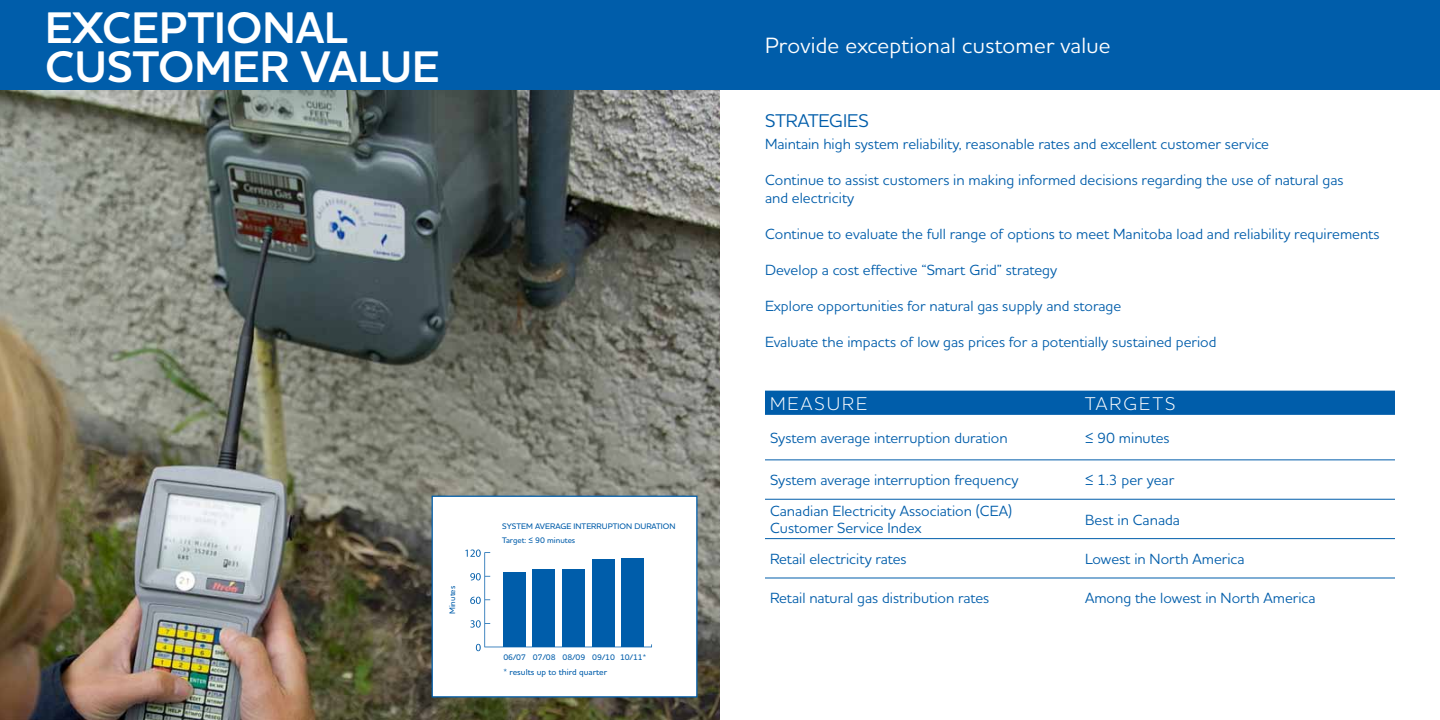
<style>
.page{position:relative;width:1440px;height:720px;background:#fff}
.page>*{position:absolute;margin:0;border:0;box-sizing:border-box;transform-origin:0 0}
.t1{font:700 45px/38.8px "MH Houschka Std";color:#fff}
.t2{font:22.5px "MH Houschka Std";letter-spacing:.01em;color:#fff}
.t3{font:300 18.75px "MH Houschka Std";letter-spacing:.11em;color:#fff}
.t4{font:18.75px "MH Houschka Std";color:#005daa}
.t5{font:15px/18px "MH Houschka Std";color:#005daa}
.t6{font:500 8.75px "MH Houschka Std";color:#005daa}
.t7{font:500 8.25px/13.8px "MH Houschka Std";color:#005daa}
</style>
<div class="page">
<img style="left:0;top:90px;width:720px;height:630px">
<div style="left:0;top:0;width:1440px;height:90px;background:#005daa"></div>
<div style="left:765px;top:391px;width:630px;height:24px;background:#005daa"></div>
<hr style="left:765px;top:460px;width:315px;height:1px;background:#005daa">
<hr style="left:1080px;top:460px;width:315px;height:1px;background:#005daa">
<hr style="left:765px;top:499px;width:315px;height:1px;background:#005daa">
<hr style="left:1080px;top:499px;width:315px;height:1px;background:#005daa">
<hr style="left:765px;top:538px;width:315px;height:1px;background:#005daa">
<hr style="left:1080px;top:538px;width:315px;height:1px;background:#005daa">
<hr style="left:765px;top:578px;width:315px;height:1px;background:#005daa">
<hr style="left:1080px;top:578px;width:315px;height:1px;background:#005daa">
<div style="left:432px;top:496px;width:266px;height:202px;background:#fff;border:1px solid #005daa"></div>
<svg style="left:465px;top:550px;width:187px;height:101px"></svg>
<div style="left:622px;top:558px;width:22px;height:89px;background:#005daa"></div>
<div style="left:592px;top:560px;width:22px;height:87px;background:#005daa"></div>
<div style="left:562px;top:570px;width:23px;height:77px;background:#005daa"></div>
<div style="left:533px;top:570px;width:22px;height:77px;background:#005daa"></div>
<div style="left:503px;top:573px;width:23px;height:74px;background:#005daa"></div>
<h1 class="t1" style="left:45px;top:8px;width:396px">EXCEPTIONAL<br>CUSTOMER VALUE</h1>
<p class="t7" style="left:445px;top:614px;width:30px;rotate:-90deg">Minutes</p>
<p class="t7" style="left:502px;top:520px;width:175px">SYSTEM AVERAGE INTERRUPTION DURATION<br>Target: ≤ 90 minutes</p>
<p class="t7" style="left:563px;top:650px;width:85px">08/09 09/10 10/11*</p>
<p class="t6" style="left:503px;top:666px;width:105px">* results up to third quarter</p>
<p class="t7" style="left:503px;top:650px;width:54px">06/07 07/08</p>
<h2 class="t2" style="left:765px;top:31px;width:347px">Provide exceptional customer value</h2>
<p class="t4" style="left:765px;top:108px;width:105px">STRATEGIES</p>
<p class="t5" style="left:765px;top:135px;width:506px">Maintain high system reliability, reasonable rates and excellent customer service</p>
<p class="t5" style="left:765px;top:171px;width:580px">Continue to assist customers in making informed decisions regarding the use of natural gas and electricity</p>
<p class="t5" style="left:765px;top:225px;width:616px">Continue to evaluate the full range of options to meet Manitoba load and reliability requirements</p>
<p class="t5" style="left:765px;top:261px;width:294px">Develop a cost effective “Smart Grid” strategy</p>
<p class="t5" style="left:765px;top:297px;width:358px">Explore opportunities for natural gas supply and storage</p>
<p class="t5" style="left:765px;top:333px;width:453px">Evaluate the impacts of low gas prices for a potentially sustained period</p>
<p class="t3" style="left:770px;top:392px;width:99px">MEASURE</p>
<p class="t3" style="left:1085px;top:392px;width:92px">TARGETS</p>
<p class="t5" style="left:770px;top:428px;width:239px">System average interruption duration</p>
<p class="t5" style="left:1085px;top:428px;width:86px">≤ 90 minutes</p>
<p class="t5" style="left:770px;top:471px;width:250px">System average interruption frequency</p>
<p class="t5" style="left:1085px;top:471px;width:91px">≤ 1.3 per year</p>
<p class="t5" style="left:770px;top:502px;width:244px;line-height:17.5px">Canadian Electricity Association (CEA)<br>Customer Service Index</p>
<p class="t5" style="left:1085px;top:510px;width:97px">Best in Canada</p>
<p class="t5" style="left:770px;top:550px;width:138px">Retail electricity rates</p>
<p class="t5" style="left:1085px;top:550px;width:161px">Lowest in North America</p>
<p class="t5" style="left:770px;top:589px;width:221px">Retail natural gas distribution rates</p>
<p class="t5" style="left:1085px;top:589px;width:232px">Among the lowest in North America</p>
</div>
